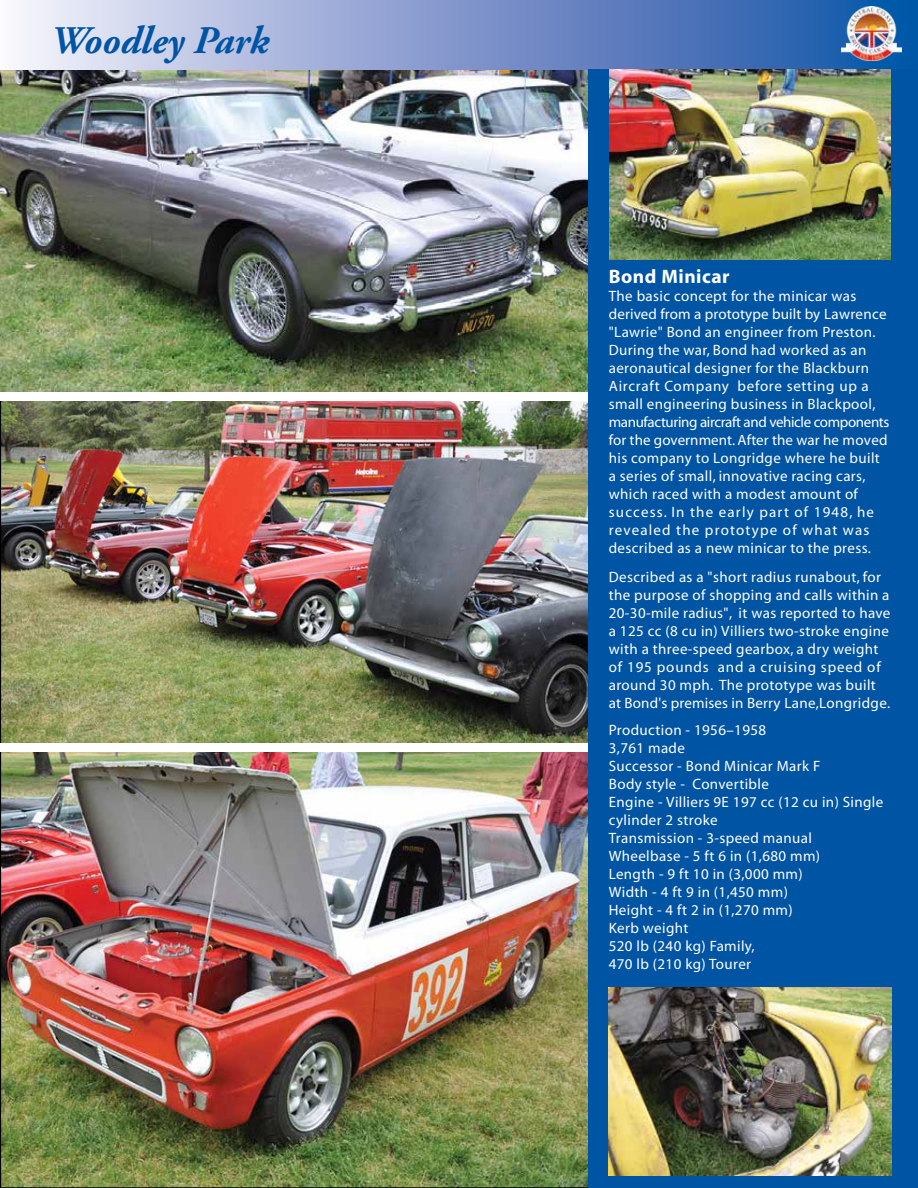
<style>
.page{position:relative;width:918px;height:1188px;background:#fff}
.page>*{position:absolute;margin:0;border:0;box-sizing:border-box;transform-origin:0 0}
.t1{font:italic 700 39px "Adobe Garamond Pro";color:#0054a4}
.t2{font:700 19.5px "Myriad";letter-spacing:.025em;color:#fff}
.t3{font:15px/18px "Myriad";letter-spacing:.025em;color:#fff}
</style>
<div class="page">
<img style="left:0;top:401px;width:589px;height:787px">
<img style="left:0;top:69px;width:589px;height:323px">
<div style="left:0;top:743px;width:918px;height:9px;background:#fff"></div>
<div style="left:0;top:0;width:918px;height:69px;background:linear-gradient(to right,#f7ecf9,#0c4ca4)"></div>
<img style="left:841px;top:7px;width:61px;height:54px">
<div style="left:589px;top:69px;width:329px;height:1119px;background:#0054a4"></div>
<img style="left:610px;top:69px;width:281px;height:190px">
<img style="left:608px;top:988px;width:283px;height:188px">
<h1 class="t1" style="left:50px;top:19px;width:220px">Woodley Park</h1>
<h2 class="t2" style="left:609px;top:267px;width:122px">Bond Minicar</h2>
<p class="t3" style="left:609px;top:288px;width:282px">The basic concept for the minicar was derived from a prototype built by Lawrence "Lawrie" Bond an engineer from Preston.<br>During the war, Bond had worked as an aeronautical designer for the Blackburn Aircraft Company before setting up a small engineering business in Blackpool, manufacturing aircraft and vehicle components for the government. After the war he moved his company to Longridge where he built a series of small, innovative racing cars, which raced with a modest amount of success. In the early part of 1948, he revealed the prototype of what was described as a new minicar to the press.</p>
<p class="t3" style="left:609px;top:568px;width:283px">Described as a "short radius runabout, for the purpose of shopping and calls within a 20-30-mile radius", it was reported to have a 125 cc (8 cu in) Villiers two-stroke engine with a three-speed gearbox, a dry weight of 195 pounds and a cruising speed of around 30 mph. The prototype was built at Bond's premises in Berry Lane,Longridge.</p>
<p class="t3" style="left:609px;top:721px;width:276px">Production - 1956–1958<br>3,761 made<br>Successor - Bond Minicar Mark F<br>Body style - Convertible<br>Engine - Villiers 9E 197 cc (12 cu in) Single cylinder 2 stroke<br>Transmission - 3-speed manual<br>Wheelbase - 5 ft 6 in (1,680 mm)<br>Length - 9 ft 10 in (3,000 mm)<br>Width - 4 ft 9 in (1,450 mm)<br>Height - 4 ft 2 in (1,270 mm)<br>Kerb weight<br>520 lb (240 kg) Family,<br>470 lb (210 kg) Tourer</p>
</div>
